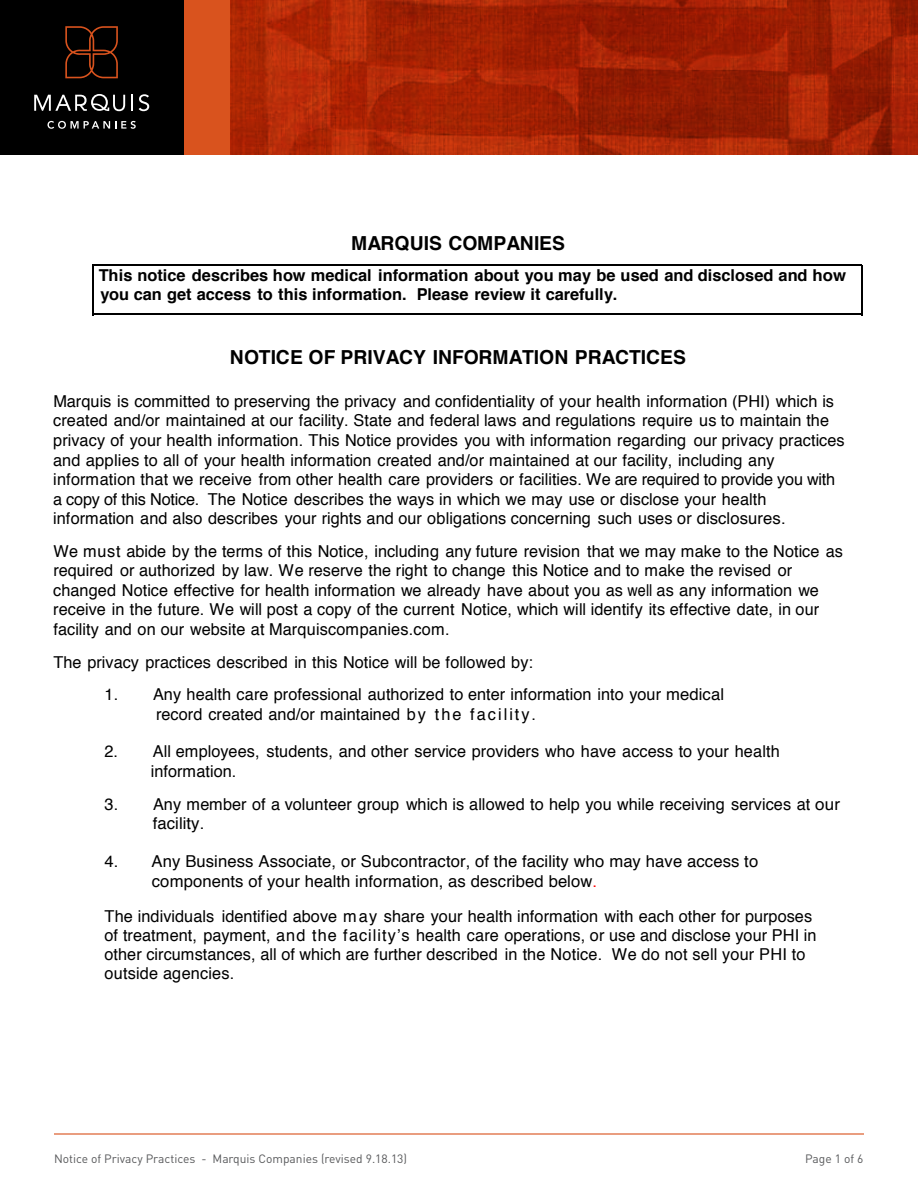
<style>
.page{position:relative;width:918px;height:1188px;background:#fff}
.page>*{position:absolute;margin:0;border:0;box-sizing:border-box;transform-origin:0 0}
.t1{font:700 19.35px "Helvetica";color:#000}
.t2{font:16.35px/19.5px "Helvetica";color:#000}
.t3{font:700 16.35px/19.4px "Helvetica";color:#000}
.t4{font:12px "DIN";color:#58595b}
.s1{color:#f00}
</style>
<div class="page">
<img style="left:230px;top:0;width:688px;height:155px">
<div style="left:183px;top:0;width:47px;height:155px;background:#d9531e"></div>
<div style="left:0;top:0;width:183px;height:155px;background:#000"></div>
<svg style="left:65px;top:26px;width:53px;height:52px"></svg>
<svg style="left:131px;top:95px;width:2px;height:16px"></svg>
<svg style="left:139px;top:94px;width:10px;height:17px"></svg>
<svg style="left:34px;top:94px;width:91px;height:17px"></svg>
<svg style="left:47px;top:121px;width:89px;height:8px"></svg>
<hr style="left:54px;top:1133px;width:810px;height:2px;background:#d9531e">
<hr style="left:92px;top:265px;width:770px;height:1px;background:#000">
<hr style="left:92px;top:265px;width:2px;height:50px;background:#000">
<hr style="left:861px;top:265px;width:2px;height:51px;background:#000">
<hr style="left:92px;top:314px;width:771px;height:1px;background:#000">
<p class="t1" style="left:351px;top:228px;width:215px">MARQUIS COMPANIES</p>
<p class="t3" style="left:99px;top:266px;width:749px">This notice describes how medical information about you may be used and disclosed and how you can get access to this information. Please review it carefully.</p>
<p class="t1" style="left:230px;top:342px;width:458px">NOTICE OF PRIVACY INFORMATION PRACTICES</p>
<p class="t2" style="left:53px;top:392px;width:793px">Marquis is committed to preserving the privacy and confidentiality of your health information (PHI) which is created and/or maintained at our facility. State and federal laws and regulations require us to maintain the privacy of your health information. This Notice provides you with information regarding our privacy practices and applies to all of your health information created and/or maintained at our facility, including any information that we receive from other health care providers or facilities. We are required to provide you with a copy of this Notice. The Notice describes the ways in which we may use or disclose your health information and also describes your rights and our obligations concerning such uses or disclosures.</p>
<p class="t2" style="left:53px;top:542px;width:791px">We must abide by the terms of this Notice, including any future revision that we may make to the Notice as required or authorized by law. We reserve the right to change this Notice and to make the revised or changed Notice effective for health information we already have about you as well as any information we receive in the future. We will post a copy of the current Notice, which will identify its effective date, in our facility and on our website at Marquiscompanies.com.</p>
<p class="t2" style="left:53px;top:653px;width:481px">The privacy practices described in this Notice will be followed by:</p>
<p class="t2" style="left:156px;top:685px;width:569px;text-indent:-51px">1. Any health care professional authorized to enter information into your medical record created and/or maintained by the f ac il it y.</p>
<p class="t2" style="left:151px;top:742px;width:631px;text-indent:-46px">2. All employees, students, and other service providers who have access to your health information.</p>
<p class="t2" style="left:153px;top:795px;width:689px;text-indent:-48px">3. Any member of a volunteer group which is allowed to help you while receiving services at our facility.</p>
<p class="t2" style="left:152px;top:852px;width:608px;text-indent:-47px">4. Any Business Associate, or Subcontractor, of the facility who may have access to components of your health information, as described below<span class="s1">.</span></p>
<p class="t2" style="left:105px;top:907px;width:714px">The individuals identified above may share your health information with each other for purposes of treatment, payment, and the facility’s health care operations, or use and disclose your PHI in other circumstances, all of which are further described in the Notice. We do not sell your PHI to outside agencies.</p>
<p class="t4" style="left:54px;top:1151px;width:355px">Notice of Privacy Practices - Marquis Companies (revised 9.18.13)</p>
<p class="t4" style="left:805px;top:1151px;width:60px">Page 1 of 6</p>
</div>
